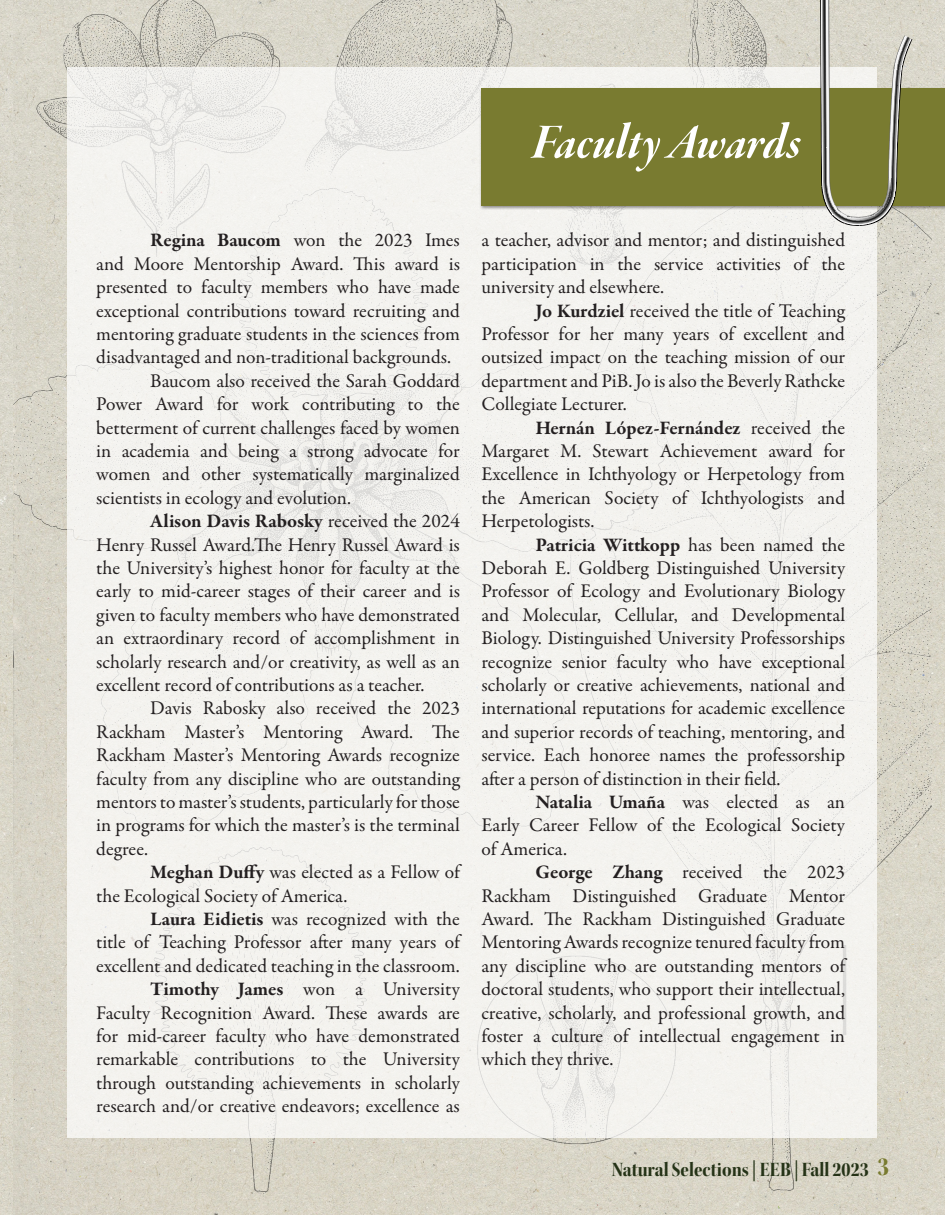
<style>
.page{position:relative;width:945px;height:1215px;background:#fff}
.page>*{position:absolute;margin:0;border:0;box-sizing:border-box;transform-origin:0 0}
.t1{font:52.5px "Garamond Premr Pro Bd It Disp";color:#fff}
.t2{font:27px "Kepler Std Bold Scn Disp";color:#797b30}
.t3{font:21px "Kepler Std Bold Scn Disp";color:#253317}
.t4{font:19.5px/23.4px "Garamond Premr Pro";color:#231f20;text-align:justify}
.s1{font-weight:700}
</style>
<div class="page">
<img style="left:0;top:0;width:945px;height:1215px">
<img style="left:14px;top:0;width:917px;height:1204px">
<div style="left:68px;top:68px;width:810px;height:1070px;background:#f3f3ef"></div>
<div style="left:479px;top:87px;width:466px;height:123px;background:#231f20;opacity:.5"></div>
<div style="left:482px;top:89px;width:463px;height:117px;background:#797b30"></div>
<svg style="left:820px;top:0;width:93px;height:226px"></svg>
<p class="t1" style="left:532px;top:114px;width:270px">Faculty Awards</p>
<p class="t4" style="left:96px;top:229px;width:365px;text-indent:54px"><span class="s1">Regina Baucom</span> won the 2023 Imes and Moore Mentorship Award. This award is presented to faculty members who have made exceptional contributions toward recruiting and mentoring graduate students in the sciences from disadvantaged and non-traditional backgrounds.</p>
<p class="t4" style="left:96px;top:369px;width:365px;text-indent:54px">Baucom also received the Sarah Goddard Power Award for work contributing to the betterment of current challenges faced by women in academia and being a strong advocate for women and other systematically marginalized scientists in ecology and evolution.</p>
<p class="t4" style="left:96px;top:510px;width:365px;text-indent:54px"><span class="s1">Alison Davis Rabosky</span> received the 2024<br>Henry Russel Award.The Henry Russel Award is the University’s highest honor for faculty at the early to mid-career stages of their career and is given to faculty members who have demonstrated an extraordinary record of accomplishment in scholarly research and/or creativity, as well as an excellent record of contributions as a teacher.</p>
<p class="t4" style="left:96px;top:697px;width:365px;text-indent:54px">Davis Rabosky also received the 2023<br>Rackham Master’s Mentoring Award. The Rackham Master’s Mentoring Awards recognize faculty from any discipline who are outstanding mentors to master’s students, particularly for those in programs for which the master’s is the terminal degree.</p>
<p class="t4" style="left:96px;top:861px;width:365px;text-indent:54px"><span class="s1">Meghan Duffy</span> was elected as a Fellow of the Ecological Society of America.</p>
<p class="t4" style="left:96px;top:908px;width:365px;text-indent:54px"><span class="s1">Laura Eidietis</span> was recognized with the title of Teaching Professor after many years of excellent and dedicated teaching in the classroom.</p>
<p class="t4" style="left:96px;top:978px;width:365px;text-indent:54px"><span class="s1">Timothy James</span> won a University Faculty Recognition Award. These awards are for mid-career faculty who have demonstrated remarkable contributions to the University through outstanding achievements in scholarly research and/or creative endeavors; excellence as</p>
<p class="t4" style="left:482px;top:229px;width:365px">a teacher, advisor and mentor; and distinguished participation in the service activities of the university and elsewhere.</p>
<p class="t4" style="left:482px;top:299px;width:365px;text-indent:54px"><span class="s1">Jo Kurdziel</span> received the title of Teaching Professor for her many years of excellent and outsized impact on the teaching mission of our department and PiB. Jo is also the Beverly Rathcke Collegiate Lecturer.</p>
<p class="t4" style="left:482px;top:416px;width:365px;text-indent:54px"><span class="s1">Hernán López-Fernández</span> received the Margaret M. Stewart Achievement award for Excellence in Ichthyology or Herpetology from the American Society of Ichthyologists and Herpetologists.</p>
<p class="t4" style="left:482px;top:533px;width:365px;text-indent:54px"><span class="s1">Patricia Wittkopp</span> has been named the Deborah E. Goldberg Distinguished University Professor of Ecology and Evolutionary Biology and Molecular, Cellular, and Developmental Biology. Distinguished University Professorships recognize senior faculty who have exceptional scholarly or creative achievements, national and international reputations for academic excellence and superior records of teaching, mentoring, and service. Each honoree names the professorship after a person of distinction in their field.</p>
<p class="t4" style="left:482px;top:791px;width:365px;text-indent:54px"><span class="s1">Natalia Umaña</span> was elected as an Early Career Fellow of the Ecological Society of America.</p>
<p class="t4" style="left:482px;top:861px;width:365px;text-indent:54px"><span class="s1">George Zhang</span> received the 2023<br>Rackham Distinguished Graduate Mentor Award. The Rackham Distinguished Graduate Mentoring Awards recognize tenured faculty from any discipline who are outstanding mentors of doctoral students, who support their intellectual, creative, scholarly, and professional growth, and foster a culture of intellectual engagement in which they thrive.</p>
<p class="t3" style="left:612px;top:1157px;width:259px">Natural Selections | EEB | Fall 2023</p>
<p class="t2" style="left:878px;top:1152px;width:13px">3</p>
</div>
